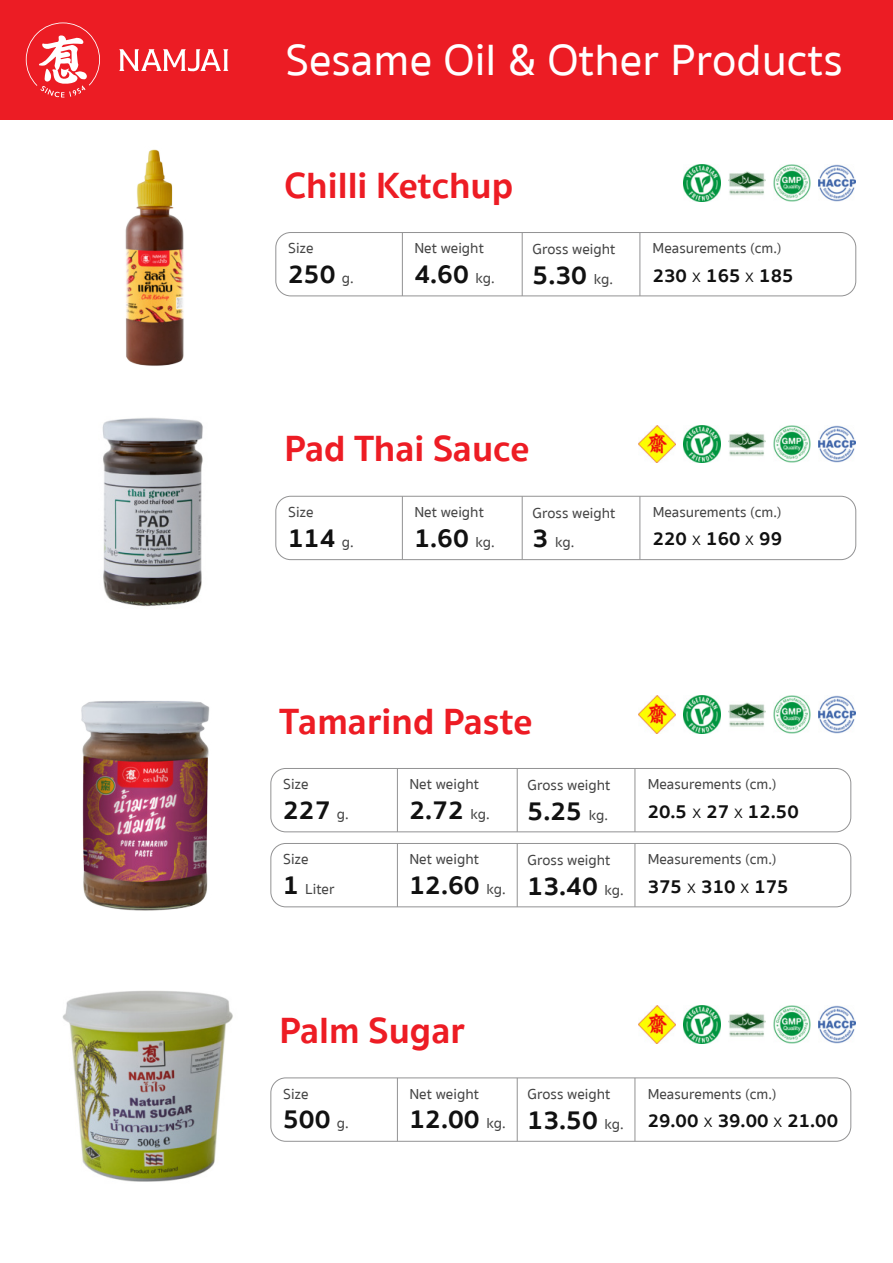
<style>
.page{position:relative;width:893px;height:1263px;background:#fff}
.page>*{position:absolute;margin:0;border:0;box-sizing:border-box;transform-origin:0 0}
.t1{font:500 45px "Sukhumvit Set";color:#fff}
.t2{font:700 37.5px "Sukhumvit Set";color:#ed1c24}
.t3{font:700 26.85px "Sukhumvit Set";color:#111}
.t4{font:700 19.35px "Sukhumvit Set";color:#111}
.t5{font:500 14.85px/29.7px "Sukhumvit Set";color:#444}
.s1{font-weight:500;font-size:14.85px;color:#444}
.s2{font-weight:300}
.s3{font-weight:700;font-size:26.85px;color:#111}
</style>
<div class="page">
<img style="left:62px;top:990px;width:171px;height:192px">
<img style="left:125px;top:149px;width:59px;height:217px">
<img style="left:102px;top:417px;width:101px;height:190px">
<img style="left:81px;top:701px;width:129px;height:210px">
<hr style="left:402px;top:233px;width:1px;height:63px;background:#929293">
<hr style="left:522px;top:233px;width:1px;height:63px;background:#929293">
<hr style="left:639px;top:233px;width:1px;height:63px;background:#929293">
<div style="left:275px;top:232px;width:581px;height:64px;border:1px solid #929293;border-radius:15px"></div>
<hr style="left:402px;top:496px;width:1px;height:64px;background:#929293">
<hr style="left:522px;top:496px;width:1px;height:64px;background:#929293">
<hr style="left:639px;top:496px;width:1px;height:64px;background:#929293">
<div style="left:275px;top:496px;width:581px;height:64px;border:1px solid #929293;border-radius:15px"></div>
<hr style="left:397px;top:768px;width:1px;height:64px;background:#929293">
<hr style="left:517px;top:768px;width:1px;height:64px;background:#929293">
<hr style="left:634px;top:768px;width:1px;height:64px;background:#929293">
<div style="left:270px;top:768px;width:581px;height:64px;border:1px solid #929293;border-radius:15px"></div>
<hr style="left:397px;top:1078px;width:1px;height:63px;background:#929293">
<hr style="left:517px;top:1078px;width:1px;height:63px;background:#929293">
<hr style="left:634px;top:1078px;width:1px;height:63px;background:#929293">
<div style="left:270px;top:1078px;width:581px;height:64px;border:1px solid #929293;border-radius:15px"></div>
<hr style="left:397px;top:843px;width:1px;height:64px;background:#929293">
<hr style="left:517px;top:843px;width:1px;height:64px;background:#929293">
<hr style="left:634px;top:843px;width:1px;height:64px;background:#929293">
<div style="left:270px;top:843px;width:581px;height:64px;border:1px solid #929293;border-radius:15px"></div>
<img style="left:818px;top:164px;width:37px;height:38px">
<img style="left:773px;top:164px;width:37px;height:38px">
<img style="left:728px;top:171px;width:37px;height:24px">
<img style="left:683px;top:164px;width:37px;height:38px">
<img style="left:818px;top:425px;width:37px;height:38px">
<img style="left:773px;top:425px;width:37px;height:38px">
<img style="left:728px;top:432px;width:37px;height:24px">
<img style="left:683px;top:425px;width:37px;height:38px">
<img style="left:638px;top:425px;width:37px;height:38px">
<img style="left:818px;top:696px;width:37px;height:37px">
<img style="left:773px;top:696px;width:37px;height:37px">
<img style="left:728px;top:702px;width:37px;height:25px">
<img style="left:683px;top:696px;width:37px;height:37px">
<img style="left:638px;top:696px;width:37px;height:37px">
<img style="left:818px;top:1006px;width:37px;height:37px">
<img style="left:773px;top:1006px;width:37px;height:37px">
<img style="left:728px;top:1012px;width:37px;height:25px">
<img style="left:683px;top:1006px;width:37px;height:37px">
<img style="left:638px;top:1006px;width:37px;height:37px">
<div style="left:0;top:0;width:892px;height:120px;background:#ec1c24"></div>
<svg style="left:26px;top:22px;width:202px;height:76px"></svg>
<h1 class="t1" style="left:285px;top:44px;width:559px">Sesame Oil &amp; Other Products</h1>
<h2 class="t2" style="left:284px;top:171px;width:230px">Chilli Ketchup</h2>
<p class="t5" style="left:288px;top:235px;width:27px">Size</p>
<h3 class="t3" style="left:288px;top:264px;width:67px">250 <span class="s1">g.</span></h3>
<p class="t5" style="left:414px;top:235px;width:71px">Net weight</p>
<h3 class="t3" style="left:414px;top:264px;width:82px">4.60 <span class="s1">kg.</span></h3>
<p class="t5" style="left:532px;top:235px;width:84px">Gross weight</p>
<h3 class="t3" style="left:532px;top:265px;width:82px">5.30 <span class="s1">kg.</span></h3>
<p class="t5" style="left:652px;top:235px;width:130px">Measurements (cm.)</p>
<h3 class="t4" style="left:652px;top:268px;width:142px">230 <span class="s2">x</span> 165 <span class="s2">x</span> 185</h3>
<h2 class="t2" style="left:284px;top:435px;width:247px">Pad Thai Sauce</h2>
<p class="t5" style="left:288px;top:498px;width:27px">Size</p>
<h3 class="t3" style="left:288px;top:528px;width:67px">114 <span class="s1">g.</span></h3>
<p class="t5" style="left:414px;top:498px;width:71px">Net weight</p>
<h3 class="t3" style="left:414px;top:528px;width:82px">1.60 <span class="s1">kg.</span></h3>
<p class="t5" style="left:532px;top:499px;width:84px">Gross weight<br><span class="s3">3</span> kg.</p>
<p class="t5" style="left:652px;top:498px;width:130px">Measurements (cm.)</p>
<h3 class="t4" style="left:652px;top:532px;width:131px">220 <span class="s2">x</span> 160 <span class="s2">x</span> 99</h3>
<h2 class="t2" style="left:279px;top:707px;width:255px">Tamarind Paste</h2>
<p class="t5" style="left:283px;top:771px;width:27px">Size</p>
<h3 class="t3" style="left:283px;top:800px;width:67px">227 <span class="s1">g.</span></h3>
<p class="t5" style="left:409px;top:771px;width:71px">Net weight</p>
<h3 class="t3" style="left:409px;top:800px;width:82px">2.72 <span class="s1">kg.</span></h3>
<p class="t5" style="left:283px;top:846px;width:53px">Size<br><span class="s3">1</span> Liter</p>
<p class="t5" style="left:409px;top:846px;width:71px">Net weight</p>
<h3 class="t3" style="left:409px;top:875px;width:98px">12.60 <span class="s1">kg.</span></h3>
<p class="t5" style="left:527px;top:771px;width:84px">Gross weight</p>
<h3 class="t3" style="left:527px;top:801px;width:82px">5.25 <span class="s1">kg.</span></h3>
<p class="t5" style="left:527px;top:846px;width:84px">Gross weight</p>
<h3 class="t3" style="left:527px;top:876px;width:98px">13.40 <span class="s1">kg.</span></h3>
<p class="t5" style="left:647px;top:771px;width:130px">Measurements (cm.)</p>
<h3 class="t4" style="left:647px;top:804px;width:152px">20.5 <span class="s2">x</span> 27 <span class="s2">x</span> 12.50</h3>
<p class="t5" style="left:647px;top:846px;width:130px">Measurements (cm.)</p>
<h3 class="t4" style="left:647px;top:879px;width:142px">375 <span class="s2">x</span> 310 <span class="s2">x</span> 175</h3>
<h2 class="t2" style="left:279px;top:1017px;width:187px">Palm Sugar</h2>
<p class="t5" style="left:283px;top:1080px;width:27px">Size</p>
<h3 class="t3" style="left:283px;top:1110px;width:67px">500 <span class="s1">g.</span></h3>
<p class="t5" style="left:409px;top:1080px;width:71px">Net weight</p>
<h3 class="t3" style="left:409px;top:1110px;width:98px">12.00 <span class="s1">kg.</span></h3>
<p class="t5" style="left:527px;top:1081px;width:84px">Gross weight</p>
<h3 class="t3" style="left:527px;top:1110px;width:98px">13.50 <span class="s1">kg.</span></h3>
<p class="t5" style="left:647px;top:1080px;width:130px">Measurements (cm.)</p>
<h3 class="t4" style="left:647px;top:1113px;width:192px">29.00 <span class="s2">x</span> 39.00 <span class="s2">x</span> 21.00</h3>
</div>
